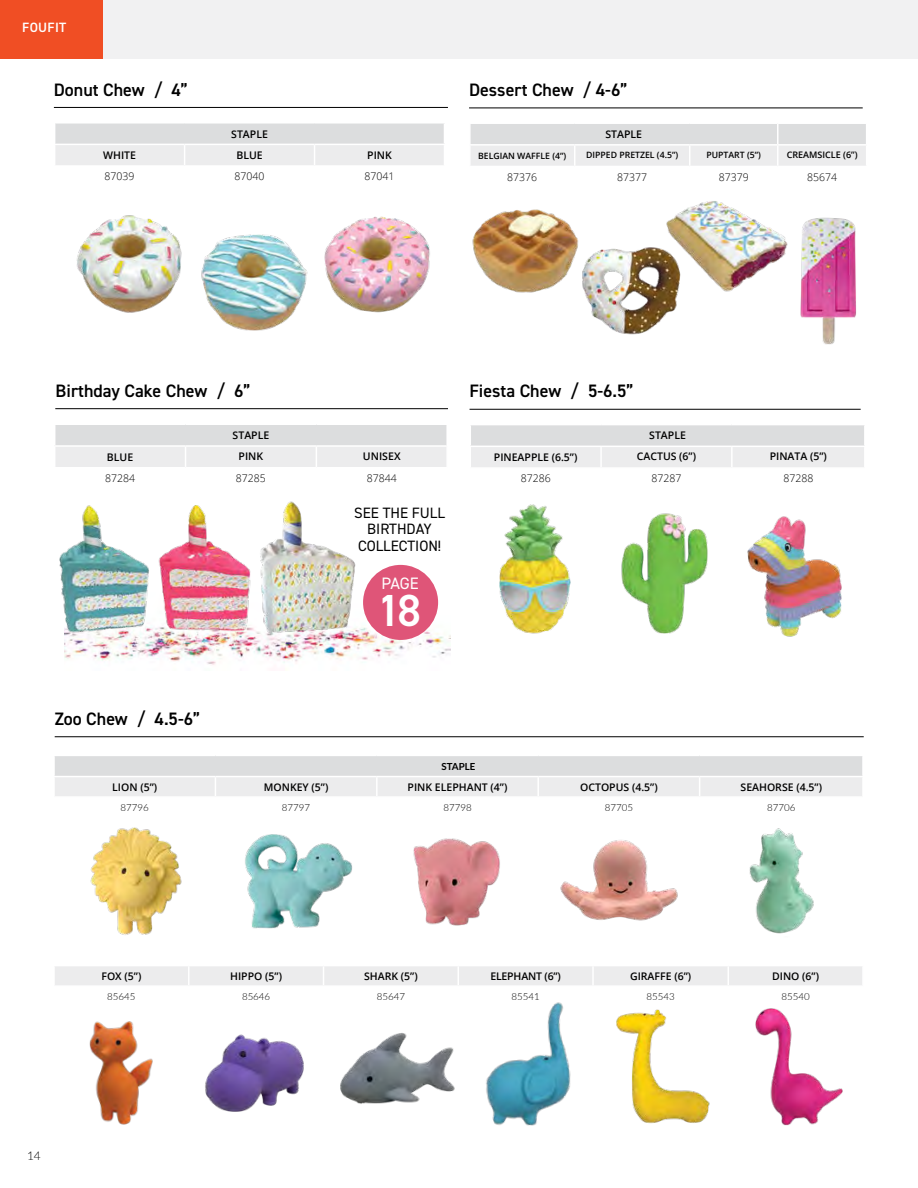
<style>
.page{position:relative;width:918px;height:1188px;background:#fff}
.page>*{position:absolute;margin:0;border:0;box-sizing:border-box;transform-origin:0 0}
.t1{font:600 45px "DIN2014";color:#fff}
.t2{font:600 18px "DIN2014";color:#000}
.t3{font:16.5px "DIN2014";color:#fff}
.t4{font:15px/16.5px "DIN2014";color:#000;text-align:center}
.t5{font:600 13.5px "DIN2014";letter-spacing:.025em;color:#fff}
.t6{font:300 12px "Lato";color:#000}
.t7{font:600 10.5px "Open Sans";color:#000}
.t8{font:300 10.5px "Open Sans";color:#000}
.t9{font:300 9.75px "Lato";color:#000}
.t10{font:700 9.75px "Lato";color:#000}
.t11{font:600 9px "Open Sans";color:#000}
.t12{font:600 8.7px "Open Sans";color:#000}
</style>
<div class="page">
<div style="left:0;top:0;width:103px;height:58px;background:#f04e24"></div>
<div style="left:103px;top:0;width:815px;height:58px;background:#f1f1f2"></div>
<img style="left:800px;top:217px;width:56px;height:128px">
<img style="left:582px;top:247px;width:85px;height:88px">
<img style="left:661px;top:201px;width:127px;height:112px">
<img style="left:472px;top:209px;width:107px;height:84px">
<hr style="left:469px;top:108px;width:394px;height:1px;background:#000">
<svg style="left:470px;top:124px;width:396px;height:42px;background:#e5e6e6"></svg>
<hr style="left:54px;top:107px;width:394px;height:1px;background:#000">
<svg style="left:55px;top:124px;width:389px;height:41px;background:#e5e5e6"></svg>
<img style="left:201px;top:234px;width:107px;height:97px">
<img style="left:324px;top:216px;width:106px;height:97px">
<img style="left:76px;top:215px;width:106px;height:98px">
<img style="left:65px;top:594px;width:386px;height:71px">
<hr style="left:55px;top:408px;width:393px;height:1px;background:#000">
<img style="left:59px;top:505px;width:115px;height:135px">
<img style="left:138px;top:505px;width:96px;height:133px">
<div style="left:363px;top:565px;width:75px;height:75px;background:#df5578;border-radius:50%"></div>
<hr style="left:55px;top:736px;width:809px;height:1px;background:#000">
<svg style="left:471px;top:425px;width:394px;height:42px;background:#e5e5e6"></svg>
<hr style="left:470px;top:409px;width:391px;height:1px;background:#000">
<img style="left:621px;top:513px;width:87px;height:121px">
<img style="left:747px;top:516px;width:95px;height:121px">
<img style="left:499px;top:504px;width:72px;height:130px">
<img style="left:413px;top:838px;width:87px;height:88px">
<img style="left:90px;top:827px;width:92px;height:108px">
<img style="left:245px;top:834px;width:108px;height:95px">
<img style="left:234px;top:501px;width:146px;height:139px">
<svg style="left:55px;top:425px;width:392px;height:42px;background:#e5e5e6"></svg>
<div style="left:54px;top:755px;width:809px;height:22px;background:#dcddde"></div>
<hr style="left:53px;top:755px;width:162px;height:1px;background:#fff">
<hr style="left:53px;top:756px;width:2px;height:20px;background:#fff">
<hr style="left:215px;top:755px;width:162px;height:1px;background:#fff">
<hr style="left:377px;top:755px;width:161px;height:1px;background:#fff">
<hr style="left:538px;top:755px;width:162px;height:1px;background:#fff">
<hr style="left:700px;top:755px;width:164px;height:1px;background:#fff">
<hr style="left:862px;top:756px;width:2px;height:20px;background:#fff">
<hr style="left:53px;top:776px;width:162px;height:1px;background:#fff">
<hr style="left:215px;top:776px;width:162px;height:1px;background:#fff">
<hr style="left:377px;top:776px;width:161px;height:1px;background:#fff">
<hr style="left:538px;top:776px;width:162px;height:1px;background:#fff">
<hr style="left:700px;top:776px;width:164px;height:1px;background:#fff">
<div style="left:55px;top:777px;width:807px;height:19px;background:#ececed"></div>
<div style="left:55px;top:966px;width:807px;height:19px;background:#ececed"></div>
<img style="left:89px;top:1021px;width:64px;height:104px">
<img style="left:205px;top:1034px;width:99px;height:78px">
<img style="left:340px;top:1033px;width:115px;height:71px">
<img style="left:749px;top:828px;width:65px;height:106px">
<img style="left:560px;top:840px;width:118px;height:81px">
<img style="left:755px;top:1008px;width:88px;height:118px">
<img style="left:616px;top:1009px;width:94px;height:115px">
<img style="left:486px;top:1002px;width:85px;height:124px">
<p class="t5" style="left:22px;top:19px;width:46px">FOUFIT</p>
<h2 class="t2" style="left:54px;top:77px;width:135px">Donut Chew / 4”</h2>
<p class="t7" style="left:231px;top:127px;width:38px">STAPLE</p>
<p class="t7" style="left:103px;top:148px;width:34px">WHITE</p>
<p class="t7" style="left:236px;top:147px;width:28px">BLUE</p>
<p class="t7" style="left:367px;top:147px;width:26px">PINK</p>
<p class="t8" style="left:105px;top:169px;width:31px">87039</p>
<p class="t8" style="left:235px;top:169px;width:31px">87040</p>
<p class="t8" style="left:365px;top:169px;width:31px">87041</p>
<h2 class="t2" style="left:469px;top:78px;width:160px">Dessert Chew / 4-6”</h2>
<p class="t7" style="left:605px;top:127px;width:38px">STAPLE</p>
<p class="t12" style="left:478px;top:150px;width:90px">BELGIAN WAFFLE (4”)</p>
<p class="t12" style="left:586px;top:148px;width:94px">DIPPED PRETZEL (4.5”)</p>
<p class="t12" style="left:706px;top:148px;width:56px">PUPTART (5”)</p>
<p class="t11" style="left:787px;top:148px;width:72px">CREAMSICLE (6”)</p>
<p class="t8" style="left:507px;top:170px;width:31px">87376</p>
<p class="t8" style="left:617px;top:170px;width:31px">87377</p>
<p class="t8" style="left:719px;top:170px;width:31px">87379</p>
<p class="t8" style="left:807px;top:170px;width:31px">85674</p>
<h2 class="t2" style="left:56px;top:379px;width:196px">Birthday Cake Chew / 6”</h2>
<p class="t7" style="left:233px;top:428px;width:38px">STAPLE</p>
<p class="t7" style="left:107px;top:450px;width:28px">BLUE</p>
<p class="t7" style="left:239px;top:449px;width:26px">PINK</p>
<p class="t7" style="left:363px;top:449px;width:39px">UNISEX</p>
<p class="t8" style="left:105px;top:471px;width:31px">87284</p>
<p class="t8" style="left:236px;top:471px;width:31px">87285</p>
<p class="t8" style="left:367px;top:471px;width:31px">87844</p>
<h3 class="t4" style="left:354px;top:504px;width:92px">SEE THE FULL<br>BIRTHDAY<br>COLLECTION!</h3>
<h3 class="t3" style="left:381px;top:573px;width:39px">PAGE</h3>
<h1 class="t1" style="left:377px;top:580px;width:45px">18</h1>
<h2 class="t2" style="left:470px;top:379px;width:166px">Fiesta Chew / 5-6.5”</h2>
<p class="t7" style="left:649px;top:428px;width:38px">STAPLE</p>
<p class="t7" style="left:494px;top:450px;width:85px">PINEAPPLE (6.5”)</p>
<p class="t7" style="left:637px;top:449px;width:61px">CACTUS (6”)</p>
<p class="t7" style="left:770px;top:449px;width:59px">PINATA (5”)</p>
<p class="t8" style="left:521px;top:471px;width:31px">87286</p>
<p class="t8" style="left:651px;top:471px;width:31px">87287</p>
<p class="t8" style="left:783px;top:471px;width:31px">87288</p>
<h2 class="t2" style="left:55px;top:707px;width:147px">Zoo Chew / 4.5-6”</h2>
<p class="t10" style="left:442px;top:761px;width:35px">STAPLE</p>
<p class="t7" style="left:112px;top:780px;width:46px">LION (5”)</p>
<p class="t7" style="left:264px;top:780px;width:66px">MONKEY (5”)</p>
<p class="t7" style="left:408px;top:780px;width:101px">PINK ELEPHANT (4”)</p>
<p class="t7" style="left:580px;top:780px;width:79px">OCTOPUS (4.5”)</p>
<p class="t7" style="left:741px;top:780px;width:83px">SEAHORSE (4.5”)</p>
<p class="t9" style="left:121px;top:801px;width:30px">87796</p>
<p class="t9" style="left:282px;top:801px;width:30px">87797</p>
<p class="t9" style="left:443px;top:801px;width:30px">87798</p>
<p class="t9" style="left:605px;top:801px;width:30px">87705</p>
<p class="t9" style="left:767px;top:801px;width:30px">87706</p>
<p class="t6" style="left:27px;top:1147px;width:15px">14</p>
<p class="t7" style="left:101px;top:969px;width:41px">FOX (5”)</p>
<p class="t7" style="left:230px;top:969px;width:53px">HIPPO (5”)</p>
<p class="t7" style="left:364px;top:969px;width:55px">SHARK (5”)</p>
<p class="t7" style="left:490px;top:969px;width:72px">ELEPHANT (6”)</p>
<p class="t7" style="left:630px;top:969px;width:63px">GIRAFFE (6”)</p>
<p class="t7" style="left:772px;top:969px;width:48px">DINO (6”)</p>
<p class="t9" style="left:107px;top:990px;width:30px">85645</p>
<p class="t9" style="left:242px;top:990px;width:30px">85646</p>
<p class="t9" style="left:377px;top:990px;width:30px">85647</p>
<p class="t9" style="left:512px;top:990px;width:30px">85541</p>
<p class="t9" style="left:647px;top:990px;width:30px">85543</p>
<p class="t9" style="left:782px;top:990px;width:30px">85540</p>
</div>
